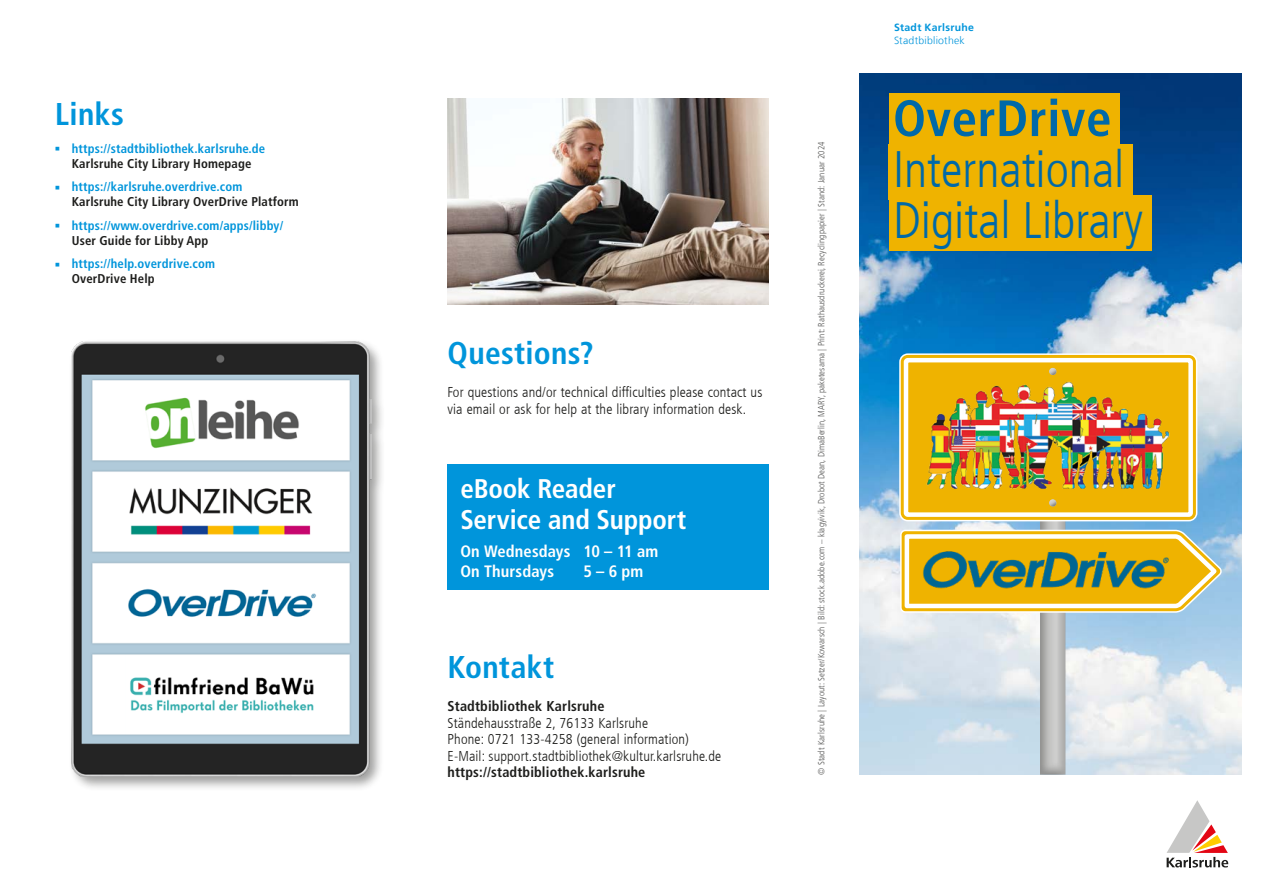
<style>
.page{position:relative;width:1263px;height:893px;background:#fff}
.page>*{position:absolute;margin:0;border:0;box-sizing:border-box;transform-origin:0 0}
.t1{font:300 condensed 51px/51px "Frutiger For Karlsruhe";color:#0069a8}
.t2{font:700 condensed 51px "Frutiger For Karlsruhe";letter-spacing:.01em;color:#0069a8}
.t3{font:700 condensed 31.5px "Frutiger For Karlsruhe";letter-spacing:.01em;color:#0095db}
.t4{font:700 condensed 27px/31.5px "Frutiger For Karlsruhe";letter-spacing:-.005em;color:#fff}
.t5{font:700 condensed 16.5px/19.8px "Frutiger For Karlsruhe";letter-spacing:.01em;color:#fff}
.t6{font:300 condensed 14.25px/16.5px "Frutiger For Karlsruhe";letter-spacing:.01em;color:#1d1d1b}
.t7{font:700 condensed 14.25px "Frutiger For Karlsruhe";letter-spacing:.01em;color:#1d1d1b}
.t8{font:700 condensed 12.75px "Frutiger For Karlsruhe";letter-spacing:.01em;color:#0095db}
.t9{font:700 condensed 12.75px "Frutiger For Karlsruhe";letter-spacing:.01em;color:#1d1d1b}
.t10{font:300 10.5px "Frutiger For Karlsruhe";letter-spacing:.02em;color:#0095db}
.t11{font:700 10.5px "Frutiger For Karlsruhe";letter-spacing:.025em;color:#0095db}
.t12{font:300 condensed 9px "Frutiger For Karlsruhe";letter-spacing:.01em;color:#575756}
</style>
<div class="page">
<svg style="left:1166px;top:800px;width:62px;height:67px"></svg>
<img style="left:859px;top:73px;width:383px;height:702px">
<div style="left:448px;top:465px;width:321px;height:125px;background:#0095db"></div>
<div style="left:68px;top:338px;width:318px;height:454px;background:#1d1d1b;opacity:.42"></div>
<img style="left:71px;top:341px;width:300px;height:435px">
<img style="left:448px;top:99px;width:321px;height:205px">
<div style="left:900px;top:354px;width:297px;height:167px;background:#efb300;border-radius:8px"></div>
<div style="left:899px;top:353px;width:298px;height:168px;border:2px solid #fff;border-radius:8px"></div>
<div style="left:904px;top:358px;width:289px;height:159px;border:4px solid #fff;border-radius:2px"></div>
<svg style="left:899px;top:446px;width:323px;height:329px"></svg>
<img style="left:915px;top:544px;width:261px;height:52px">
<img style="left:920px;top:368px;width:260px;height:137px">
<div style="left:889px;top:94px;width:230px;height:55px;background:#efb300"></div>
<div style="left:889px;top:145px;width:244px;height:55px;background:#efb300"></div>
<div style="left:889px;top:196px;width:262px;height:55px;background:#efb300"></div>
<h2 class="t3" style="left:55px;top:96px;width:70px">Links</h2>
<p class="t8" style="left:72px;top:141px;width:195px">https://stadtbibliothek.karlsruhe.de</p>
<p class="t9" style="left:72px;top:156px;width:181px">Karlsruhe City Library Homepage</p>
<p class="t8" style="left:72px;top:179px;width:172px">https://karlsruhe.overdrive.com</p>
<p class="t9" style="left:72px;top:194px;width:228px">Karlsruhe City Library OverDrive Platform</p>
<p class="t8" style="left:72px;top:218px;width:213px">https://www.overdrive.com/apps/libby/</p>
<p class="t9" style="left:72px;top:233px;width:138px">User Guide for Libby App</p>
<p class="t8" style="left:72px;top:256px;width:145px">https://help.overdrive.com</p>
<p class="t9" style="left:72px;top:271px;width:84px">OverDrive Help</p>
<h2 class="t3" style="left:448px;top:335px;width:148px">Questions?</h2>
<p class="t6" style="left:448px;top:384px;width:316px">For questions and/or technical difficulties please contact us via email or ask for help at the library information desk.</p>
<h3 class="t4" style="left:460px;top:473px;width:227px">eBook Reader<br>Service and Support</h3>
<p class="t5" style="left:460px;top:542px;width:200px">On Wednesdays 10 – 11 am<br>On Thursdays</p>
<p class="t5" style="left:583px;top:562px;width:62px">5 – 6 pm</p>
<h2 class="t3" style="left:448px;top:648px;width:108px">Kontakt</h2>
<p class="t7" style="left:448px;top:698px;width:158px">Stadtbibliothek Karlsruhe</p>
<p class="t6" style="left:448px;top:714px;width:275px">Ständehausstraße 2, 76133 Karlsruhe<br>Phone: 0721 133-4258 (general information)<br>E-Mail: support.stadtbibliothek@kultur.karlsruhe.de</p>
<p class="t7" style="left:448px;top:764px;width:199px">https://stadtbibliothek.karlsruhe</p>
<p class="t12" style="left:816px;top:775px;width:634px;rotate:-90deg">© Stadt Karlsruhe | Layout: Setzer/Kowarsch | Bild: stock.adobe.com – klagyivik, Drobot Dean, DimaBerlin, MARY, paketesama | Print: Rathausdruckerei, Recyclingpapier | Stand: Januar 2024</p>
<p class="t11" style="left:894px;top:21px;width:81px">Stadt Karlsruhe</p>
<p class="t10" style="left:894px;top:34px;width:72px">Stadtbibliothek</p>
<h1 class="t2" style="left:893px;top:88px;width:220px">OverDrive</h1>
<h1 class="t1" style="left:893px;top:144px;width:251px">International<br>Digital Library</h1>
</div>
